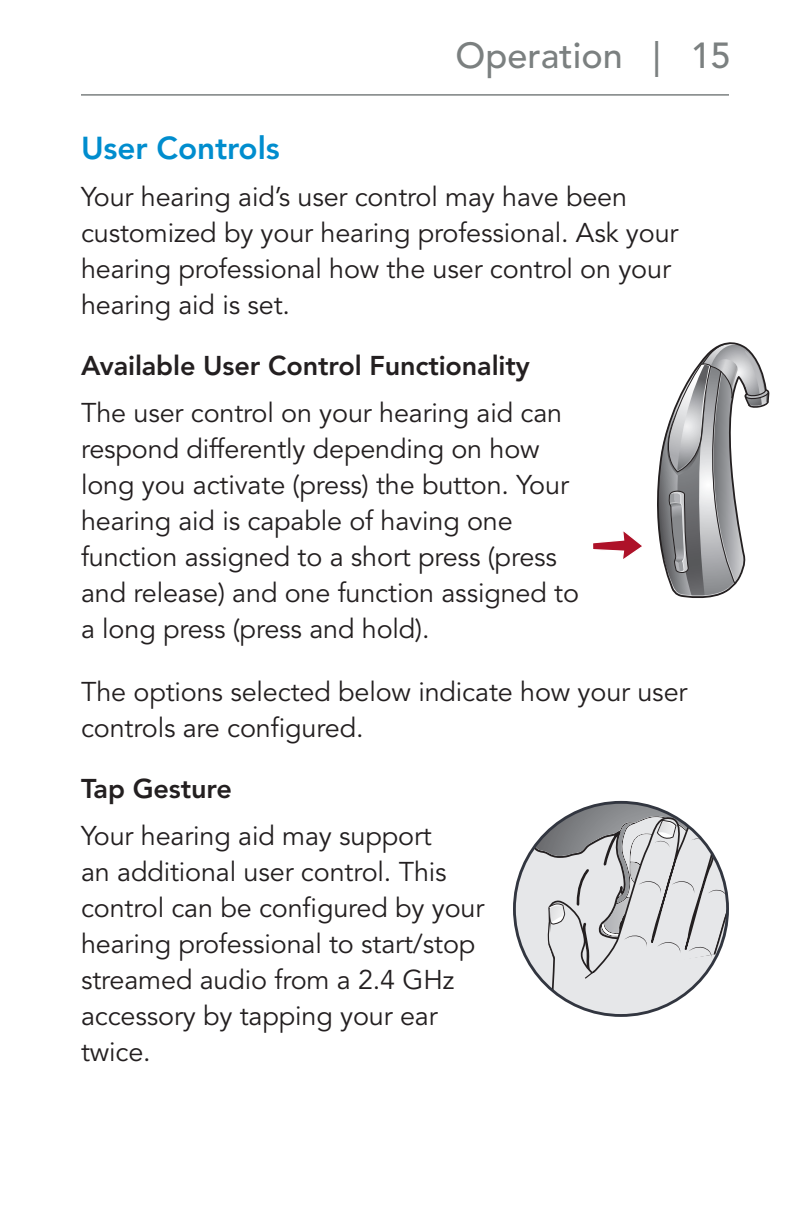
<style>
.page{position:relative;width:810px;height:1215px;background:#fff}
.page>*{position:absolute;margin:0;border:0;box-sizing:border-box;transform-origin:0 0}
.t1{font:36px "Avenir LT SLI Std Medium";color:#7b8080}
._3a__Blue_Subs{font:31.5px "Avenir LT SLI Std Heavy";letter-spacing:-.005em;color:#008dce}
._1__body{font:27px/36px "Avenir LT SLI Std Book";letter-spacing:-.005em;color:#231f20}
._3b__Black_Subs{font:27px "Avenir LT SLI Std Heavy";letter-spacing:-.005em;color:#231f20}
</style>
<div class="page">
<hr style="left:81px;top:94px;width:648px;height:2px;background:#7b8080">
<svg style="left:593px;top:342px;width:177px;height:256px"></svg>
<svg style="left:514px;top:802px;width:214px;height:213px"></svg>
<h1 class="t1" style="left:455px;top:35px;width:277px">Operation | 15</h1>
<p class="_3a__Blue_Subs" style="left:81px;top:129px;width:200px">User Controls</p>
<p class="_1__body" style="left:81px;top:179px;width:599px">Your hearing aid’s user control may have been customized by your hearing professional. Ask your hearing professional how the user control on your hearing aid is set.</p>
<p class="_3b__Black_Subs" style="left:81px;top:350px;width:450px">Available User Control Functionality</p>
<p class="_1__body" style="left:81px;top:395px;width:500px">The user control on your hearing aid can respond differently depending on how long you activate (press) the button. Your hearing aid is capable of having one function assigned to a short press (press and release) and one function assigned to a long press (press and hold).</p>
<p class="_1__body" style="left:81px;top:674px;width:608px">The options selected below indicate how your user controls are configured.</p>
<p class="_3b__Black_Subs" style="left:81px;top:773px;width:152px">Tap Gesture</p>
<p class="_1__body" style="left:81px;top:819px;width:405px">Your hearing aid may support<br>an additional user control. This control can be configured by your hearing professional to start/stop streamed audio from a 2.4 GHz accessory by tapping your ear twice.</p>
</div>
